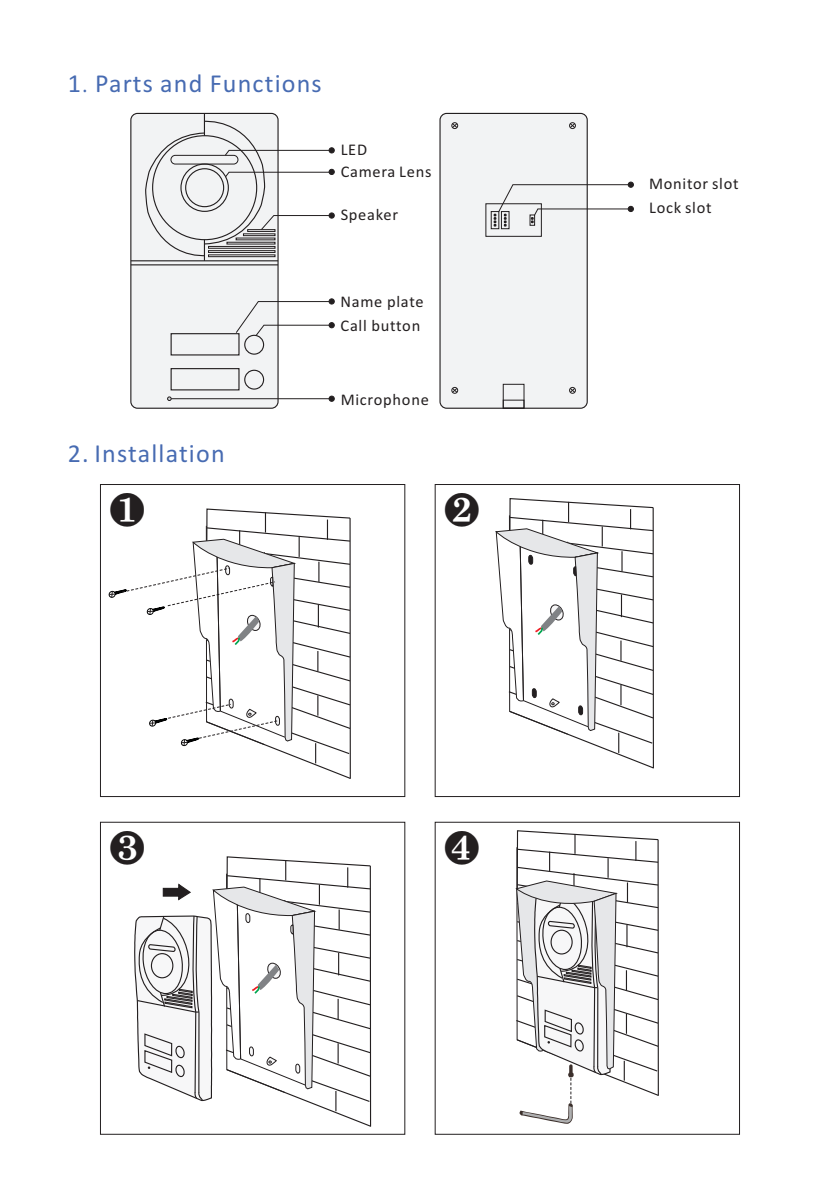
<style>
.page{position:relative;width:840px;height:1191px;background:#fff}
.page>*{position:absolute;margin:0;border:0;box-sizing:border-box;transform-origin:0 0}
.t1{font:46.8px "Arial Unicode MS";color:#231f20}
.t2{font:26px "Calibri";letter-spacing:.045em;color:#476bb2}
.t3{font:16.4px "Calibri";letter-spacing:.045em;color:#231f20}
.s1{font-family:"Adobe Fangsong Std"}
</style>
<div class="page">
<div style="left:130px;top:113px;width:148px;height:296px;background:#f2f3f4;border:1px solid #231f20;border-radius:7px"></div>
<div style="left:244px;top:335px;width:20px;height:20px;border:1px solid #231f20;border-radius:50%"></div>
<div style="left:170px;top:333px;width:69px;height:22px;border:1px solid #231f20"></div>
<hr style="left:131px;top:264px;width:147px;height:1px;background:#231f20">
<hr style="left:131px;top:260px;width:147px;height:1px;background:#231f20">
<svg style="left:167px;top:396px;width:4px;height:5px"></svg>
<hr style="left:171px;top:398px;width:160px;height:1px;background:#231f20">
<svg style="left:235px;top:299px;width:99px;height:37px"></svg>
<svg style="left:328px;top:396px;width:6px;height:5px"></svg>
<svg style="left:145px;top:113px;width:189px;height:148px"></svg>
<div style="left:439px;top:113px;width:148px;height:296px;background:#f2f3f4;border:1px solid #231f20;border-radius:7px"></div>
<div style="left:451px;top:122px;width:6px;height:7px;border:1px solid #231f20;border-radius:50%"></div>
<svg style="left:451px;top:123px;width:6px;height:5px"></svg>
<div style="left:569px;top:122px;width:6px;height:7px;border:1px solid #231f20;border-radius:50%"></div>
<svg style="left:569px;top:123px;width:6px;height:5px"></svg>
<svg style="left:451px;top:387px;width:6px;height:6px"></svg>
<svg style="left:569px;top:387px;width:6px;height:6px"></svg>
<div style="left:502px;top:384px;width:22px;height:24px;border:1px solid #231f20"></div>
<div style="left:502px;top:400px;width:22px;height:8px;border:1px solid #231f20"></div>
<div style="left:485px;top:203px;width:56px;height:34px;border:1px solid #231f20"></div>
<div style="left:490px;top:211px;width:9px;height:18px;border:1px solid #231f20"></div>
<div style="left:100px;top:484px;width:305px;height:313px;border:1px solid #231f20"></div>
<svg style="left:108px;top:508px;width:243px;height:290px"></svg>
<svg style="left:495px;top:498px;width:159px;height:300px"></svg>
<div style="left:434px;top:484px;width:305px;height:313px;border:1px solid #231f20"></div>
<div style="left:100px;top:822px;width:305px;height:312px;border:1px solid #231f20"></div>
<div style="left:244px;top:370px;width:20px;height:19px;border:1px solid #231f20;border-radius:50%"></div>
<div style="left:170px;top:368px;width:69px;height:22px;border:1px solid #231f20"></div>
<div style="left:501px;top:211px;width:8px;height:18px;border:1px solid #231f20"></div>
<svg style="left:493px;top:182px;width:140px;height:45px"></svg>
<svg style="left:133px;top:856px;width:239px;height:279px"></svg>
<svg style="left:514px;top:830px;width:145px;height:305px"></svg>
<p class="t2" style="left:68px;top:72px;width:255px">1<span class="s1">.</span> Parts and Functions</p>
<p class="t3" style="left:340px;top:143px;width:28px">LED</p>
<p class="t3" style="left:340px;top:165px;width:92px">Camera Lens</p>
<p class="t3" style="left:340px;top:207px;width:59px">Speaker</p>
<p class="t3" style="left:340px;top:295px;width:85px">Name plate</p>
<p class="t3" style="left:340px;top:319px;width:81px">Call button</p>
<p class="t3" style="left:340px;top:392px;width:90px">Microphone</p>
<p class="t2" style="left:68px;top:443px;width:158px">2. Installation</p>
<p class="t1" style="left:109px;top:492px;width:38px">❶</p>
<p class="t1" style="left:443px;top:492px;width:38px">❷</p>
<p class="t1" style="left:109px;top:829px;width:38px">❸</p>
<p class="t1" style="left:443px;top:829px;width:38px">❹</p>
<p class="t3" style="left:648px;top:176px;width:91px">Monitor slot</p>
<p class="t3" style="left:648px;top:201px;width:64px">Lock slot</p>
</div>
